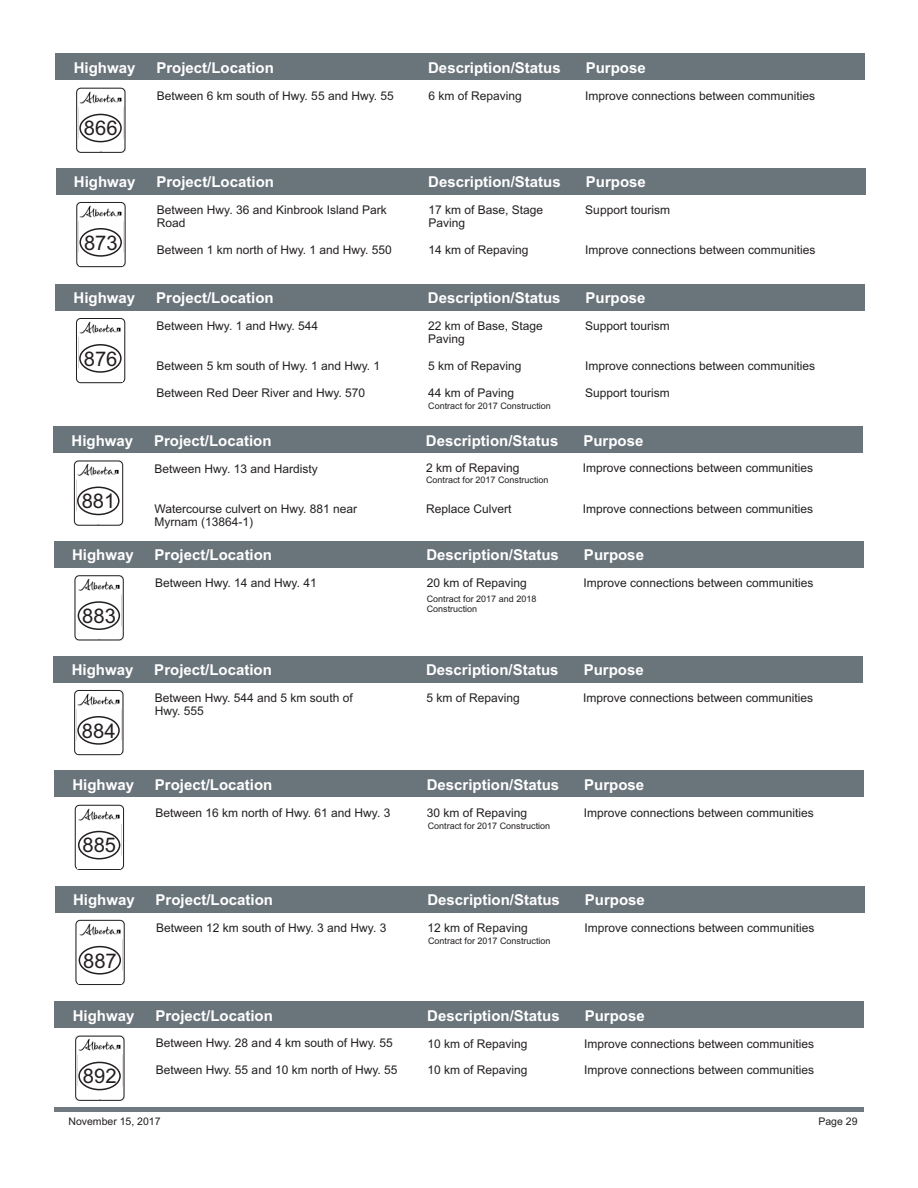
<style>
.page{position:relative;width:918px;height:1188px;background:#fff}
.page>*{position:absolute;margin:0;border:0;box-sizing:border-box;transform-origin:0 0}
.t1{font:20.25px "Arial";color:#231f20}
.t2{font:700 15px "Arial";color:#fff}
.t3{font:12px/13.4px "Arial";color:#231f20}
.t4{font:10.5px "Arial";color:#231f20}
.t5{font:9px/10.1px "Arial";color:#231f20}
</style>
<div class="page">
<div style="left:54px;top:1107px;width:810px;height:5px;background:#707880"></div>
<img style="left:77px;top:88px;width:48px;height:65px">
<img style="left:77px;top:202px;width:48px;height:65px">
<img style="left:77px;top:318px;width:48px;height:65px">
<div style="left:76px;top:88px;width:49px;height:65px;border:1px solid #231f20;border-radius:4px"></div>
<div style="left:76px;top:202px;width:49px;height:65px;border:1px solid #231f20;border-radius:4px"></div>
<div style="left:76px;top:318px;width:49px;height:65px;border:1px solid #231f20;border-radius:4px"></div>
<div style="left:79px;top:106px;width:44px;height:45px;background:#fff"></div>
<div style="left:79px;top:220px;width:44px;height:45px;background:#fff"></div>
<div style="left:79px;top:336px;width:44px;height:45px;background:#fff"></div>
<div style="left:79px;top:114px;width:43px;height:28px;border:2px solid #231f20;border-radius:50%"></div>
<div style="left:79px;top:228px;width:43px;height:29px;border:2px solid #231f20;border-radius:50%"></div>
<div style="left:79px;top:344px;width:43px;height:29px;border:2px solid #231f20;border-radius:50%"></div>
<div style="left:56px;top:54px;width:809px;height:26px;background:#6a747b"></div>
<div style="left:56px;top:168px;width:809px;height:26px;background:#6a747b"></div>
<div style="left:55px;top:284px;width:810px;height:26px;background:#6a747b"></div>
<img style="left:74px;top:461px;width:49px;height:64px">
<img style="left:75px;top:576px;width:48px;height:64px">
<img style="left:75px;top:690px;width:48px;height:65px">
<div style="left:74px;top:461px;width:49px;height:65px;border:1px solid #231f20;border-radius:4px"></div>
<div style="left:75px;top:575px;width:49px;height:65px;border:1px solid #231f20;border-radius:4px"></div>
<div style="left:74px;top:690px;width:49px;height:65px;border:1px solid #231f20;border-radius:4px"></div>
<div style="left:77px;top:479px;width:43px;height:45px;background:#fff"></div>
<div style="left:77px;top:593px;width:44px;height:46px;background:#fff"></div>
<div style="left:77px;top:708px;width:44px;height:45px;background:#fff"></div>
<div style="left:77px;top:487px;width:43px;height:28px;border:2px solid #231f20;border-radius:50%"></div>
<div style="left:78px;top:601px;width:42px;height:29px;border:2px solid #231f20;border-radius:50%"></div>
<div style="left:77px;top:716px;width:43px;height:29px;border:2px solid #231f20;border-radius:50%"></div>
<div style="left:53px;top:427px;width:810px;height:26px;background:#6a747b"></div>
<div style="left:54px;top:541px;width:809px;height:26px;background:#6a747b"></div>
<div style="left:54px;top:656px;width:809px;height:26px;background:#6a747b"></div>
<img style="left:76px;top:920px;width:48px;height:65px">
<img style="left:76px;top:1036px;width:48px;height:65px">
<div style="left:76px;top:920px;width:49px;height:65px;border:1px solid #231f20;border-radius:4px"></div>
<div style="left:75px;top:1036px;width:49px;height:65px;border:1px solid #231f20;border-radius:4px"></div>
<div style="left:78px;top:938px;width:44px;height:45px;background:#fff"></div>
<div style="left:78px;top:1054px;width:44px;height:45px;background:#fff"></div>
<div style="left:79px;top:946px;width:42px;height:29px;border:2px solid #231f20;border-radius:50%"></div>
<div style="left:78px;top:1062px;width:43px;height:28px;border:2px solid #231f20;border-radius:50%"></div>
<div style="left:55px;top:886px;width:809px;height:26px;background:#6a747b"></div>
<div style="left:55px;top:1002px;width:809px;height:26px;background:#6a747b"></div>
<img style="left:75px;top:805px;width:49px;height:65px">
<div style="left:75px;top:805px;width:49px;height:65px;border:1px solid #231f20;border-radius:4px"></div>
<div style="left:77px;top:823px;width:44px;height:45px;background:#fff"></div>
<div style="left:78px;top:831px;width:42px;height:28px;border:2px solid #231f20;border-radius:50%"></div>
<div style="left:54px;top:771px;width:810px;height:26px;background:#6a747b"></div>
<p class="t2" style="left:74px;top:62px;width:63px">Highway</p>
<p class="t2" style="left:156px;top:62px;width:119px">Project/Location</p>
<p class="t2" style="left:428px;top:62px;width:134px">Description/Status</p>
<p class="t2" style="left:586px;top:62px;width:62px">Purpose</p>
<h1 class="t1" style="left:84px;top:121px;width:35px">866</h1>
<p class="t3" style="left:157px;top:90px;width:238px">Between 6 km south of Hwy. 55 and Hwy. 55</p>
<p class="t3" style="left:428px;top:90px;width:95px">6 km of Repaving</p>
<p class="t3" style="left:585px;top:90px;width:232px">Improve connections between communities</p>
<p class="t2" style="left:74px;top:176px;width:63px">Highway</p>
<p class="t2" style="left:156px;top:176px;width:119px">Project/Location</p>
<p class="t2" style="left:428px;top:176px;width:134px">Description/Status</p>
<p class="t2" style="left:586px;top:176px;width:62px">Purpose</p>
<h1 class="t1" style="left:84px;top:235px;width:35px">873</h1>
<p class="t3" style="left:157px;top:204px;width:231px">Between Hwy. 36 and Kinbrook Island Park<br>Road</p>
<p class="t3" style="left:157px;top:245px;width:236px">Between 1 km north of Hwy. 1 and Hwy. 550</p>
<p class="t3" style="left:429px;top:204px;width:116px">17 km of Base, Stage<br>Paving</p>
<p class="t3" style="left:429px;top:244px;width:102px">14 km of Repaving</p>
<p class="t3" style="left:585px;top:204px;width:86px">Support tourism</p>
<p class="t3" style="left:585px;top:244px;width:232px">Improve connections between communities</p>
<p class="t2" style="left:74px;top:292px;width:63px">Highway</p>
<p class="t2" style="left:156px;top:292px;width:119px">Project/Location</p>
<p class="t2" style="left:428px;top:292px;width:134px">Description/Status</p>
<p class="t2" style="left:586px;top:292px;width:62px">Purpose</p>
<h1 class="t1" style="left:84px;top:351px;width:35px">876</h1>
<p class="t3" style="left:157px;top:320px;width:163px">Between Hwy. 1 and Hwy. 544</p>
<p class="t3" style="left:157px;top:361px;width:225px">Between 5 km south of Hwy. 1 and Hwy. 1</p>
<p class="t3" style="left:157px;top:387px;width:210px">Between Red Deer River and Hwy. 570</p>
<p class="t3" style="left:428px;top:320px;width:116px">22 km of Base, Stage<br>Paving</p>
<p class="t3" style="left:428px;top:360px;width:95px">5 km of Repaving</p>
<p class="t3" style="left:428px;top:387px;width:88px">44 km of Paving</p>
<p class="t5" style="left:428px;top:401px;width:124px">Contract for 2017 Construction</p>
<p class="t3" style="left:585px;top:320px;width:86px">Support tourism</p>
<p class="t3" style="left:585px;top:360px;width:232px">Improve connections between communities</p>
<p class="t3" style="left:585px;top:387px;width:86px">Support tourism</p>
<p class="t2" style="left:72px;top:435px;width:63px">Highway</p>
<p class="t2" style="left:154px;top:435px;width:119px">Project/Location</p>
<p class="t2" style="left:426px;top:435px;width:134px">Description/Status</p>
<p class="t2" style="left:583px;top:435px;width:62px">Purpose</p>
<h1 class="t1" style="left:82px;top:493px;width:35px">881</h1>
<p class="t3" style="left:155px;top:463px;width:165px">Between Hwy. 13 and Hardisty</p>
<p class="t3" style="left:155px;top:503px;width:204px">Watercourse culvert on Hwy. 881 near<br>Myrnam (13864-1)</p>
<p class="t3" style="left:426px;top:463px;width:95px">2 km of Repaving</p>
<p class="t3" style="left:426px;top:503px;width:87px">Replace Culvert</p>
<p class="t5" style="left:426px;top:476px;width:124px">Contract for 2017 Construction</p>
<p class="t3" style="left:583px;top:463px;width:232px">Improve connections between communities</p>
<p class="t3" style="left:583px;top:503px;width:232px">Improve connections between communities</p>
<p class="t2" style="left:72px;top:549px;width:63px">Highway</p>
<p class="t2" style="left:155px;top:549px;width:119px">Project/Location</p>
<p class="t2" style="left:426px;top:549px;width:134px">Description/Status</p>
<p class="t2" style="left:584px;top:549px;width:62px">Purpose</p>
<h1 class="t1" style="left:82px;top:608px;width:35px">883</h1>
<p class="t3" style="left:155px;top:578px;width:163px">Between Hwy. 14 and Hwy. 41</p>
<p class="t3" style="left:427px;top:577px;width:102px">20 km of Repaving</p>
<p class="t5" style="left:427px;top:595px;width:111px">Contract for 2017 and 2018<br>Construction</p>
<p class="t3" style="left:583px;top:577px;width:232px">Improve connections between communities</p>
<p class="t2" style="left:72px;top:664px;width:63px">Highway</p>
<p class="t2" style="left:154px;top:664px;width:119px">Project/Location</p>
<p class="t2" style="left:426px;top:664px;width:134px">Description/Status</p>
<p class="t2" style="left:584px;top:664px;width:62px">Purpose</p>
<h1 class="t1" style="left:82px;top:723px;width:35px">884</h1>
<p class="t3" style="left:155px;top:692px;width:199px">Between Hwy. 544 and 5 km south of<br>Hwy. 555</p>
<p class="t3" style="left:426px;top:692px;width:95px">5 km of Repaving</p>
<p class="t3" style="left:583px;top:692px;width:232px">Improve connections between communities</p>
<p class="t2" style="left:72px;top:779px;width:63px">Highway</p>
<p class="t2" style="left:155px;top:779px;width:119px">Project/Location</p>
<p class="t2" style="left:427px;top:779px;width:134px">Description/Status</p>
<p class="t2" style="left:584px;top:779px;width:62px">Purpose</p>
<p class="t5" style="left:428px;top:821px;width:124px">Contract for 2017 Construction</p>
<p class="t3" style="left:155px;top:807px;width:237px">Between 16 km north of Hwy. 61 and Hwy. 3</p>
<p class="t3" style="left:427px;top:807px;width:102px">30 km of Repaving</p>
<p class="t3" style="left:584px;top:807px;width:232px">Improve connections between communities</p>
<h1 class="t1" style="left:83px;top:838px;width:35px">885</h1>
<p class="t2" style="left:73px;top:894px;width:63px">Highway</p>
<p class="t2" style="left:156px;top:894px;width:119px">Project/Location</p>
<p class="t2" style="left:427px;top:894px;width:134px">Description/Status</p>
<p class="t2" style="left:585px;top:894px;width:62px">Purpose</p>
<h1 class="t1" style="left:83px;top:953px;width:35px">887</h1>
<p class="t3" style="left:156px;top:922px;width:232px">Between 12 km south of Hwy. 3 and Hwy. 3</p>
<p class="t3" style="left:428px;top:922px;width:102px">12 km of Repaving</p>
<p class="t5" style="left:428px;top:937px;width:124px">Contract for 2017 Construction</p>
<p class="t3" style="left:584px;top:922px;width:232px">Improve connections between communities</p>
<p class="t2" style="left:73px;top:1010px;width:63px">Highway</p>
<p class="t2" style="left:155px;top:1010px;width:119px">Project/Location</p>
<p class="t2" style="left:427px;top:1010px;width:134px">Description/Status</p>
<p class="t2" style="left:585px;top:1010px;width:62px">Purpose</p>
<h1 class="t1" style="left:83px;top:1068px;width:35px">892</h1>
<p class="t3" style="left:156px;top:1038px;width:239px">Between Hwy. 28 and 4 km south of Hwy. 55</p>
<p class="t3" style="left:156px;top:1064px;width:243px">Between Hwy. 55 and 10 km north of Hwy. 55</p>
<p class="t3" style="left:427px;top:1038px;width:102px">10 km of Repaving</p>
<p class="t3" style="left:427px;top:1065px;width:102px">10 km of Repaving</p>
<p class="t3" style="left:584px;top:1038px;width:232px">Improve connections between communities</p>
<p class="t3" style="left:584px;top:1065px;width:232px">Improve connections between communities</p>
<p class="t4" style="left:68px;top:1117px;width:94px">November 15, 2017</p>
<p class="t4" style="left:818px;top:1117px;width:41px">Page 29</p>
</div>
